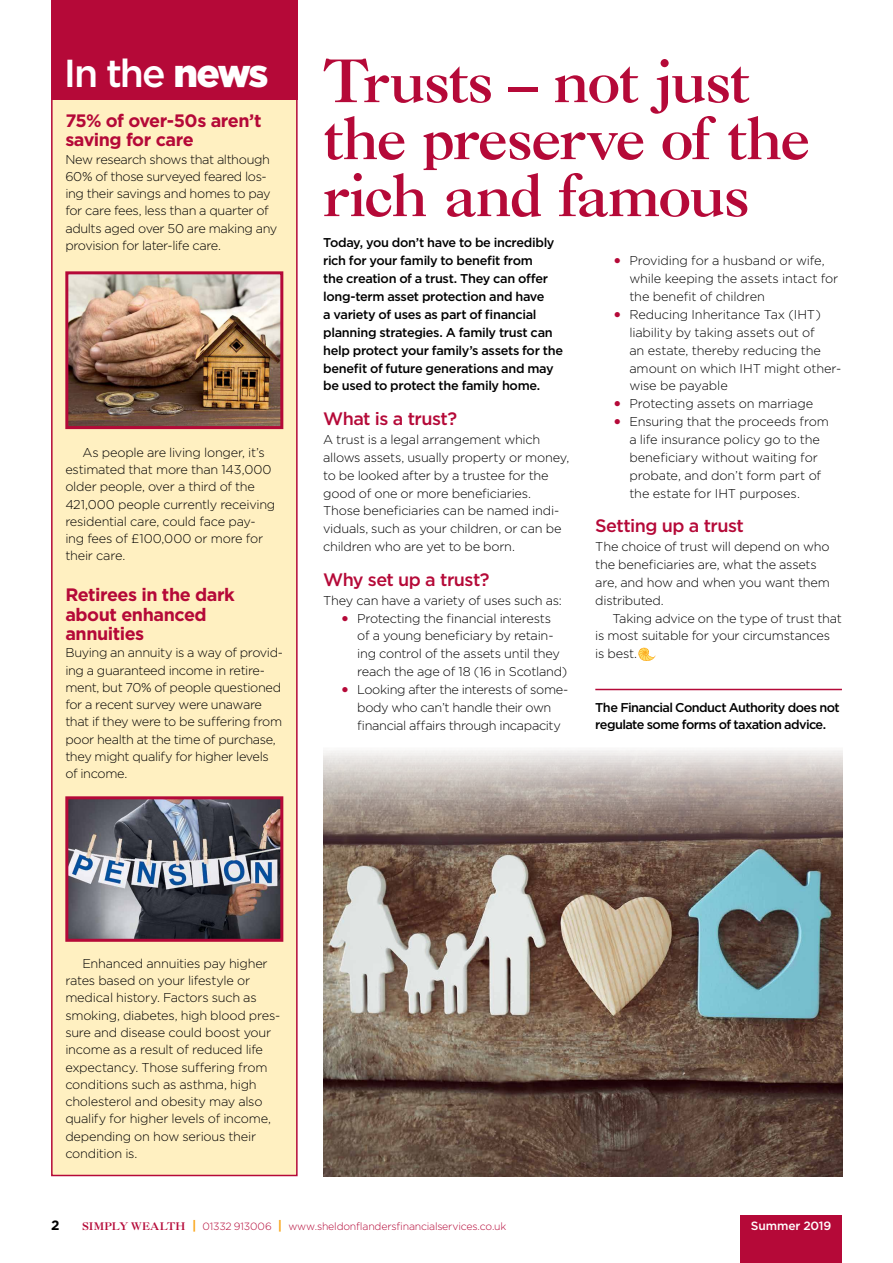
<style>
.page{position:relative;width:893px;height:1263px;background:#fff}
.page>*{position:absolute;margin:0;border:0;box-sizing:border-box;transform-origin:0 0}
.t1{font:58.5px/57px "Caslon 3 LT Std";letter-spacing:-.025em;color:#b50938}
.t2{font:500 39px "Gotham";color:#fff}
.t3{font:700 18px/19.5px "Gotham";letter-spacing:-.025em;color:#b50938}
.t4{font:500 18px "Gotham";letter-spacing:-.03em;color:#b50938}
.t5{font:700 13.5px "Gotham";color:#000}
.t6{font:300 12.75px/17.2px "Gotham";letter-spacing:-.02em;color:#000}
.t7{font:500 12.75px/17.9px "Gotham";letter-spacing:-.03em;color:#000}
.t8{font:500 12px "Gotham";letter-spacing:-.01em;color:#fff}
.t9{font:300 10.5px "Gotham";letter-spacing:-.015em;color:#b50938}
.s1{font-weight:900}
.s2{font-size:21px;color:#b50938}
.s3{font-family:"Caslon 3 LT Std";font-weight:400}
.s4{font-weight:700;font-size:12.6px;color:#faa61a}
</style>
<div class="page">
<img style="left:323px;top:750px;width:519px;height:426px">
<hr style="left:595px;top:689px;width:247px;height:1px;background:#b50938">
<svg style="left:638px;top:647px;width:17px;height:14px"></svg>
<div style="left:52px;top:77px;width:245px;height:1098px;background:#fff0c1"></div>
<div style="left:51px;top:77px;width:247px;height:1099px;border:2px solid #b50938"></div>
<div style="left:51px;top:0;width:247px;height:100px;background:#b50938"></div>
<img style="left:69px;top:275px;width:210px;height:150px">
<div style="left:65px;top:271px;width:218px;height:158px;border:3px solid #b50938"></div>
<img style="left:69px;top:800px;width:210px;height:138px">
<div style="left:65px;top:796px;width:218px;height:146px;border:3px solid #b50938"></div>
<div style="left:740px;top:1215px;width:102px;height:48px;background:#b50938"></div>
<h2 class="t2" style="left:64px;top:48px;width:206px">In the <span class="s1">news</span></h2>
<h3 class="t3" style="left:65px;top:111px;width:198px">75% of over-50s aren’t saving for care</h3>
<p class="t6" style="left:65px;top:150px;width:214px">New research shows that although 60% of those surveyed feared los&shy;ing their savings and homes to pay for care fees, less than a quarter of adults aged over 50 are making any provision for later-life care.</p>
<p class="t6" style="left:65px;top:443px;width:212px;text-indent:17px">As people are living longer, it’s estimated that more than 143,000 older people, over a third of the<br>421,000 people currently receiving residential care, could face pay&shy;ing fees of £100,000 or more for their care.</p>
<h3 class="t3" style="left:65px;top:585px;width:171px">Retirees in the dark about enhanced annuities</h3>
<p class="t6" style="left:65px;top:644px;width:219px">Buying an annuity is a way of provid&shy;ing a guaranteed income in retire&shy;ment, but 70% of people questioned for a recent survey were unaware that if they were to be suffering from poor health at the time of purchase, they might qualify for higher levels of income.</p>
<h1 class="t1" style="left:323px;top:52px;width:488px">Trusts – not just the preserve of the rich and famous</h1>
<p class="t7" style="left:323px;top:234px;width:241px">Today, you don’t have to be incredibly rich for your family to benefit from<br>the creation of a trust. They can offer long-term asset protection and have<br>a variety of uses as part of financial planning strategies. A family trust can help protect your family’s assets for the benefit of future generations and may be used to protect the family home.</p>
<h3 class="t4" style="left:323px;top:407px;width:135px">What is a trust?</h3>
<p class="t6" style="left:323px;top:430px;width:248px;line-height:17.9px">A trust is a legal arrangement which allows assets, usually property or money, to be looked after by a trustee for the good of one or more beneficiaries.<br>Those beneficiaries can be named indi&shy;viduals, such as your children, or can be children who are yet to be born.</p>
<h3 class="t4" style="left:323px;top:567px;width:168px">Why set up a trust?</h3>
<p class="t6" style="left:323px;top:591px;width:240px">They can have a variety of uses such as:</p>
<p class="t6" style="left:357px;top:609px;width:212px;line-height:17.9px;text-indent:-17px"><span class="s2">•</span> Protecting the financial interests<br>of a young beneficiary by retain&shy;ing control of the assets until they reach the age of 18 (16 in Scotland)</p>
<p class="t6" style="left:357px;top:680px;width:213px;line-height:17.9px;text-indent:-17px"><span class="s2">•</span> Looking after the interests of some&shy;body who can’t handle their own financial affairs through incapacity</p>
<p class="t6" style="left:629px;top:252px;width:211px;line-height:17.9px;text-indent:-17px"><span class="s2">•</span> Providing for a husband or wife, while keeping the assets intact for the benefit of children</p>
<p class="t6" style="left:629px;top:305px;width:214px;line-height:17.9px;text-indent:-17px"><span class="s2">•</span> Reducing Inheritance Tax (IHT) liability by taking assets out of<br>an estate, thereby reducing the amount on which IHT might other&shy;wise be payable</p>
<p class="t6" style="left:612px;top:395px;width:203px"><span class="s2">•</span> Protecting assets on marriage</p>
<p class="t6" style="left:629px;top:412px;width:201px;line-height:17.9px;text-indent:-17px"><span class="s2">•</span> Ensuring that the proceeds from a life insurance policy go to the beneficiary without waiting for probate, and don’t form part of the estate for IHT purposes.</p>
<h3 class="t4" style="left:595px;top:514px;width:150px">Setting up a trust</h3>
<p class="t6" style="left:595px;top:537px;width:236px;line-height:17.9px">The choice of trust will depend on who the beneficiaries are, what the assets are, and how and when you want them distributed.</p>
<p class="t6" style="left:595px;top:609px;width:248px;line-height:17.9px;text-indent:17px">Taking advice on the type of trust that is most suitable for your circumstances is best.</p>
<p class="t7" style="left:595px;top:698px;width:246px">The Financial Conduct Authority does not regulate some forms of taxation advice.</p>
<p class="t6" style="left:65px;top:954px;width:216px;text-indent:17px">Enhanced annuities pay higher rates based on your lifestyle or medical history. Factors such as smoking, diabetes, high blood pres&shy;sure and disease could boost your income as a result of reduced life expectancy. Those suffering from conditions such as asthma, high cholesterol and obesity may also qualify for higher levels of income, depending on how serious their condition is.</p>
<p class="t5" style="left:51px;top:1216px;width:10px">2</p>
<p class="t9" style="left:82px;top:1220px;width:426px"><span class="s3">SIMPLY WEALTH</span> <span class="s4">|</span> 01332 913006 <span class="s4">|</span> www.sheldonflandersfinancialservices.co.uk</p>
<p class="t8" style="left:751px;top:1218px;width:82px">Summer 2019</p>
</div>
